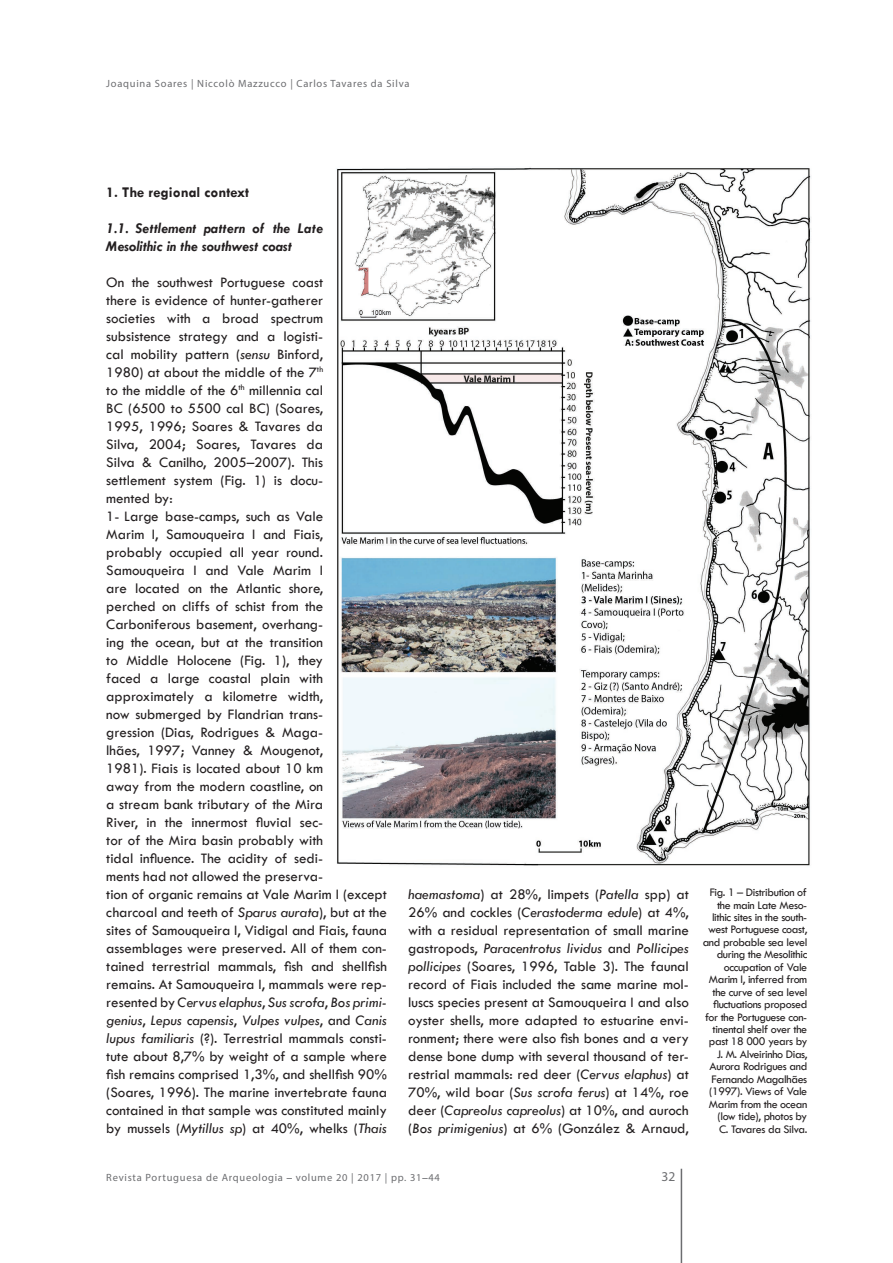
<style>
.page{position:relative;width:893px;height:1263px;background:#fff}
.page>*{position:absolute;margin:0;border:0;box-sizing:border-box;transform-origin:0 0}
.List_Paragraph{font:15px/18px "Tw Cen";color:#231f20;text-align:justify}
.List_Paragraph-2{font:italic 700 15px/18px "Tw Cen";color:#231f20}
.List_Paragraph-3{font:700 15px "Tw Cen";color:#231f20}
.t1{font:13.5px "Myriad Pro";color:#6c6d70}
.t2{font:12px/12.5px "Tw Cen";letter-spacing:-.03em;color:#231f20;text-align:right}
.t3{font:10.5px "Myriad Pro";letter-spacing:.07em;color:#6c6d70}
.s1{font-style:italic}
.s2{font-family:"Tw Cen"}
</style>
<div class="page">
<hr style="left:681px;top:1169px;width:1px;height:94px;background:#6c6d70">
<img style="left:336px;top:167px;width:475px;height:699px">
<p class="t3" style="left:106px;top:77px;width:305px">Joaquina Soares | Niccolò Mazzucco | Carlos Tavares da Silva</p>
<p class="List_Paragraph-3" style="left:106px;top:183px;width:144px">1. The regional context</p>
<p class="List_Paragraph-2" style="left:106px;top:218px;width:218px">1.1. Settlement pattern of the Late<br>Mesolithic in the southwest coast</p>
<p class="List_Paragraph" style="left:106px;top:273px;width:218px">On the southwest Portuguese coast there is evidence of hunter-gatherer societies with a broad spectrum subsistence strategy and a logisti&shy;cal mobility pattern (<span class="s1">sensu</span> Binford, 1980) at about the middle of the 7<sup>th </sup>to the middle of the 6<sup>th</sup> millennia cal BC (6500 to 5500 cal BC) (Soares, 1995, 1996; Soares &amp; Tavares da Silva, 2004; Soares, Tavares da Silva &amp; Canilho, 2005–2007). This settlement system (Fig. 1) is docu&shy;mented by:</p>
<p class="List_Paragraph" style="left:106px;top:507px;width:282px;text-align:left">1- Large base-camps, such as Vale<br>Marim I, Samouqueira I and Fiais,<br>probably occupied all year round.<br>Samouqueira I and Vale Marim I<br>are located on the Atlantic shore,<br>perched on cliffs of schist from the Carboniferous basement, overhang-<br>ing the ocean, but at the transition<br>to Middle Holocene (Fig. 1), they<br>faced a large coastal plain with approximately a kilometre width,<br>now submerged by Flandrian trans-<br>gression (Dias, Rodrigues &amp; Maga-<br>lhães, 1997; Vanney &amp; Mougenot,<br>1981). Fiais is located about 10 km<br>away from the modern coastline, on<br>a stream bank tributary of the Mira<br>River, in the innermost fluvial sec-<br>tor of the Mira basin probably with<br>tidal influence. The acidity of sedi-<br>ments had not allowed the preserva-<br>tion of organic remains at Vale Marim I (except charcoal and teeth of <span class="s1">Sparus aurata</span>), but at the sites of Samouqueira I, Vidigal and Fiais, fauna assemblages were preserved. All of them con&shy;tained terrestrial mammals, fish and shellfish remains. At Samouqueira I, mammals were rep&shy;resented by <span class="s1">Cervus elaphus</span>, <span class="s1">Sus scrofa</span>, <span class="s1">Bos primi&shy;genius</span>, <span class="s1">Lepus capensis</span>, <span class="s1">Vulpes vulpes</span>, and <span class="s1">Canis lupus familiaris</span> (?). Terrestrial mammals consti&shy;tute about 8,7% by weight of a sample where fish remains comprised 1,3%, and shellfish 90% (Soares, 1996). The marine invertebrate fauna contained in that sample was constituted mainly by mussels (<span class="s1">Mytillus sp</span>) at 40%, whelks (<span class="s1">Thais</span></p>
<p class="List_Paragraph" style="left:408px;top:885px;width:282px"><span class="s1">haemastoma</span>) at 28%, limpets (<span class="s1">Patella</span> spp) at 26% and cockles (<span class="s1">Cerastoderma edule</span>) at 4%, with a residual representation of small marine gastropods, <span class="s1">Paracentrotus lividus</span> and <span class="s1">Pollicipes pollicipes</span> (Soares, 1996, Table 3). The faunal record of Fiais included the same marine mol&shy;luscs species present at Samouqueira I and also oyster shells, more adapted to estuarine envi&shy;ronment; there were also fish bones and a very dense bone dump with several thousand of ter&shy;restrial mammals: red deer (<span class="s1">Cervus elaphus</span>) at 70%, wild boar (<span class="s1">Sus scrofa ferus</span>) at 14%, roe deer (<span class="s1">Capreolus capreolus</span>) at 10%, and auroch (<span class="s1">Bos primigenius</span>) at 6% (González &amp; Arnaud,</p>
<p class="t2" style="left:703px;top:886px;width:106px">Fig. 1 – Distribution of the main Late Meso&shy;lithic sites in the south&shy;west Portuguese coast, and probable sea level during the Mesolithic occupation of Vale<br>Marim I, inferred from the curve of sea level fluctuations proposed for the Portuguese con&shy;tinental shelf over the past 18 000 years by<br>J. M. Alveirinho Dias,<br>Aurora Rodrigues and<br>Fernando Magalhães (1997). Views of Vale<br>Marim from the ocean (low tide), photos by<br>C. Tavares da Silva.</p>
<p class="t3" style="left:106px;top:1171px;width:335px">Revista Portuguesa de Arqueologia <span class="s2">–</span> volume 20 | 2017 | pp. 31<span class="s2">–</span>44</p>
<p class="t1" style="left:662px;top:1168px;width:15px">32</p>
</div>
